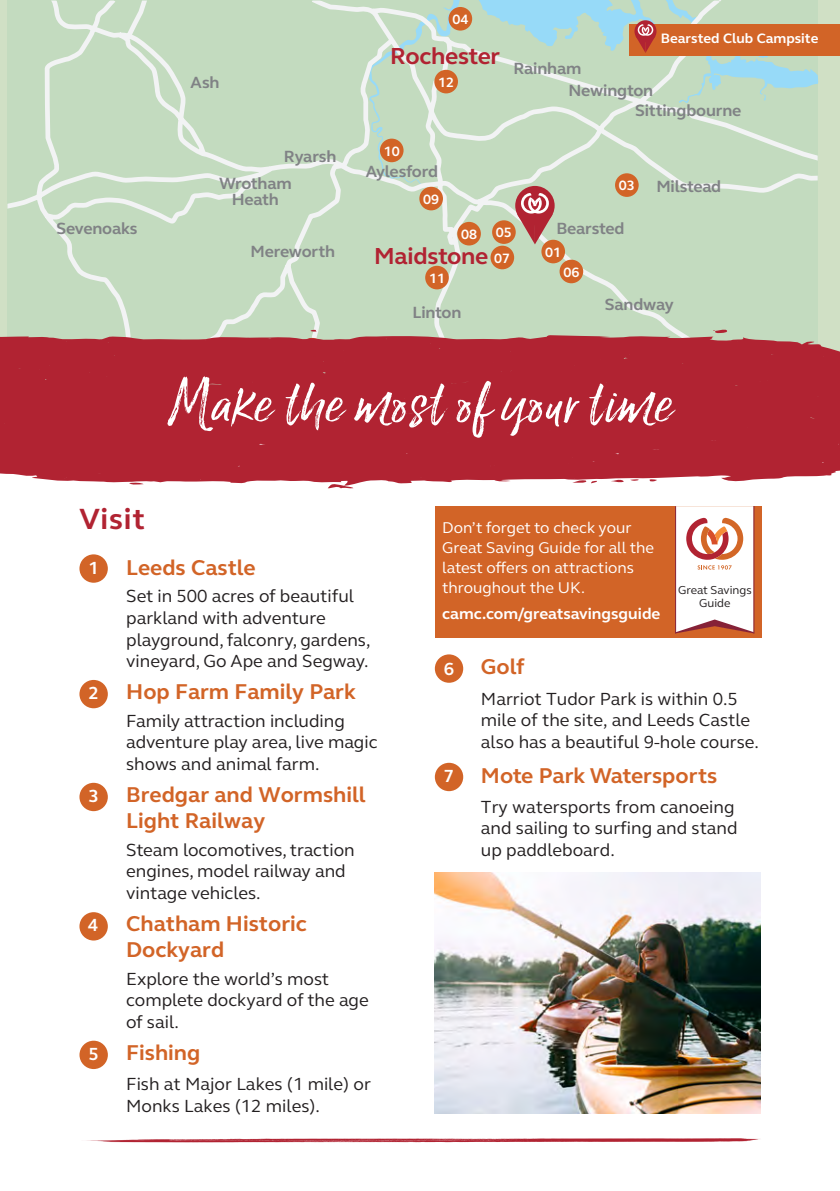
<style>
.page{position:relative;width:840px;height:1191px;background:#fff}
.page>*{position:absolute;margin:0;border:0;box-sizing:border-box;transform-origin:0 0}
.t1{font:68px "Lucky Fellas Win";letter-spacing:.025em;color:#fff}
.SL_Heading{font:700 30px "FS Elliot";letter-spacing:.025em;color:#b12332}
.t2{font:700 23.8px "FS Elliot";letter-spacing:-.01em;color:#b12332}
.SL_Attraction_Title{font:700 22px/26.4px "FS Elliot";color:#d26427}
.Body_copy{font:700 22px "FS Elliot";color:#d26427}
.SL_Attraction_Copy{font:18px/21.6px "FS Elliot";color:#231f20}
.Body_copy-2{font:18px/21.6px "FS Elliot";color:#231f20}
.SL_Attraction_Copy-2{font:700 18px "FS Elliot";color:#fff}
.t3{font:700 16.6px/16.6px "FS Elliot";letter-spacing:-.01em;color:#808285;text-align:center}
.t4{font:16px/20px "FS Elliot";color:#fff}
.t5{font:700 16px "FS Elliot";color:#fff}
.SL_Attraction_Title-2{font:700 14px "FS Elliot";color:#fff}
.t6{font:700 13.8px/25.4px "FS Elliot";color:#fff}
.t7{font:11.8px/13.4px "FS Elliot";color:#231f20;text-align:center}
</style>
<div class="page">
<div style="left:0;top:0;width:839px;height:435px;background:#d0e0c5"></div>
<svg style="left:7px;top:1px;width:810px;height:334px"></svg>
<div style="left:541px;top:240px;width:23px;height:23px;background:#d26427;border-radius:50%"></div>
<div style="left:614px;top:173px;width:24px;height:24px;background:#d26427;border-radius:50%"></div>
<div style="left:492px;top:220px;width:23px;height:24px;background:#d26427;border-radius:50%"></div>
<div style="left:490px;top:246px;width:24px;height:23px;background:#d26427;border-radius:50%"></div>
<div style="left:559px;top:260px;width:24px;height:23px;background:#d26427;border-radius:50%"></div>
<div style="left:457px;top:222px;width:23px;height:23px;background:#d26427;border-radius:50%"></div>
<div style="left:419px;top:187px;width:23px;height:23px;background:#d26427;border-radius:50%"></div>
<div style="left:448px;top:7px;width:24px;height:24px;background:#d26427;border-radius:50%"></div>
<div style="left:425px;top:266px;width:23px;height:23px;background:#d26427;border-radius:50%"></div>
<div style="left:434px;top:70px;width:23px;height:23px;background:#d26427;border-radius:50%"></div>
<div style="left:380px;top:139px;width:23px;height:23px;background:#d26427;border-radius:50%"></div>
<img style="left:434px;top:872px;width:326px;height:241px">
<div style="left:79px;top:680px;width:29px;height:28px;background:#d26427;border-radius:50%"></div>
<div style="left:79px;top:783px;width:29px;height:28px;background:#d26427;border-radius:50%"></div>
<div style="left:79px;top:912px;width:29px;height:28px;background:#d26427;border-radius:50%"></div>
<div style="left:79px;top:554px;width:29px;height:29px;background:#d26427;border-radius:50%"></div>
<div style="left:434px;top:654px;width:29px;height:29px;background:#d26427;border-radius:50%"></div>
<div style="left:434px;top:763px;width:29px;height:28px;background:#d26427;border-radius:50%"></div>
<div style="left:79px;top:1040px;width:29px;height:29px;background:#d26427;border-radius:50%"></div>
<svg style="left:86px;top:1138px;width:674px;height:5px"></svg>
<div style="left:629px;top:24px;width:210px;height:31px;background:#d26427"></div>
<svg style="left:478px;top:0;width:354px;height:103px"></svg>
<div style="left:515px;top:186px;width:39px;height:39px;background:#b12332;border-radius:50%"></div>
<svg style="left:517px;top:193px;width:35px;height:51px"></svg>
<svg style="left:710px;top:327px;width:16px;height:7px"></svg>
<div style="left:0;top:335px;width:839px;height:150px;background:#b12332"></div>
<svg style="left:310px;top:330px;width:8px;height:2px"></svg>
<svg style="left:610px;top:479px;width:13px;height:4px"></svg>
<svg style="left:648px;top:479px;width:8px;height:2px"></svg>
<svg style="left:629px;top:479px;width:10px;height:2px"></svg>
<svg style="left:572px;top:480px;width:25px;height:3px"></svg>
<svg style="left:129px;top:482px;width:15px;height:3px"></svg>
<svg style="left:327px;top:483px;width:26px;height:6px"></svg>
<div style="left:434px;top:506px;width:326px;height:131px;background:#d26427"></div>
<svg style="left:675px;top:506px;width:78px;height:127px;background:#f0d7d3"></svg>
<hr style="left:753px;top:506px;width:1px;height:127px;background:#862237">
<p class="t3" style="left:56px;top:220px;width:83px">Sevenoaks</p>
<p class="t6" style="left:452px;top:6px;width:17px">04</p>
<p class="t3" style="left:190px;top:73px;width:30px">Ash</p>
<p class="t2" style="left:390px;top:40px;width:111px">Rochester</p>
<p class="t6" style="left:438px;top:69px;width:17px">12</p>
<p class="SL_Attraction_Title-2" style="left:660px;top:29px;width:159px">Bearsted Club Campsite</p>
<p class="t3" style="left:513px;top:60px;width:69px">Rainham</p>
<p class="t3" style="left:568px;top:81px;width:86px">Newington</p>
<p class="t3" style="left:634px;top:102px;width:108px">Sittingbourne</p>
<p class="t3" style="left:284px;top:148px;width:54px">Ryarsh</p>
<p class="t3" style="left:219px;top:174px;width:74px">Wrotham<br>Heath</p>
<p class="t6" style="left:383px;top:138px;width:17px">10</p>
<p class="t3" style="left:365px;top:163px;width:74px">Aylesford</p>
<p class="t6" style="left:423px;top:186px;width:17px">09</p>
<p class="t6" style="left:618px;top:173px;width:17px">03</p>
<p class="t3" style="left:656px;top:178px;width:66px">Milstead</p>
<p class="t3" style="left:250px;top:243px;width:86px">Mereworth</p>
<p class="t6" style="left:494px;top:220px;width:19px">05<br>07</p>
<p class="t6" style="left:461px;top:221px;width:17px">08</p>
<p class="t2" style="left:374px;top:240px;width:115px">Maidstone</p>
<p class="t3" style="left:556px;top:219px;width:70px">Bearsted</p>
<p class="t6" style="left:545px;top:239px;width:17px">01</p>
<p class="t6" style="left:429px;top:265px;width:17px">11</p>
<p class="t6" style="left:563px;top:259px;width:17px">06</p>
<p class="t3" style="left:412px;top:303px;width:50px">Linton</p>
<p class="t3" style="left:604px;top:296px;width:70px">Sandway</p>
<p class="t1" style="left:168px;top:360px;width:504px">Make the most of your time</p>
<p class="SL_Heading" style="left:79px;top:498px;width:67px">Visit</p>
<p class="SL_Attraction_Title" style="left:126px;top:554px;width:131px">Leeds Castle</p>
<p class="SL_Attraction_Copy" style="left:126px;top:585px;width:246px">Set in 500 acres of beautiful parkland with adventure playground, falconry, gardens, vineyard, Go Ape and Segway.</p>
<p class="SL_Attraction_Title" style="left:126px;top:678px;width:231px">Hop Farm Family Park</p>
<p class="SL_Attraction_Copy" style="left:126px;top:709px;width:253px">Family attraction including adventure play area, live magic shows and animal farm.</p>
<p class="SL_Attraction_Title" style="left:126px;top:781px;width:241px">Bredgar and Wormshill<br>Light Railway</p>
<p class="SL_Attraction_Copy" style="left:126px;top:838px;width:230px">Steam locomotives, traction engines, model railway and vintage vehicles.</p>
<p class="SL_Attraction_Title" style="left:126px;top:910px;width:182px">Chatham Historic<br>Dockyard</p>
<p class="SL_Attraction_Copy" style="left:126px;top:967px;width:244px">Explore the world’s most complete dockyard of the age of sail.</p>
<p class="Body_copy" style="left:126px;top:1037px;width:76px">Fishing</p>
<p class="Body_copy-2" style="left:126px;top:1072px;width:246px">Fish at Major Lakes (1 mile) or<br>Monks Lakes (12 miles).</p>
<p class="SL_Attraction_Copy-2" style="left:88px;top:556px;width:12px">1</p>
<p class="SL_Attraction_Copy-2" style="left:88px;top:681px;width:12px">2</p>
<p class="SL_Attraction_Copy-2" style="left:88px;top:784px;width:12px">3</p>
<p class="SL_Attraction_Copy-2" style="left:88px;top:913px;width:12px">4</p>
<p class="SL_Attraction_Copy-2" style="left:88px;top:1041px;width:12px">5</p>
<p class="t4" style="left:442px;top:517px;width:213px">Don’t forget to check your<br>Great Saving Guide for all the latest offers on attractions throughout the UK.</p>
<p class="t5" style="left:442px;top:602px;width:220px">camc.com/greatsavingsguide</p>
<p class="t7" style="left:677px;top:582px;width:75px">Great Savings<br>Guide</p>
<p class="SL_Attraction_Copy-2" style="left:443px;top:656px;width:12px">6</p>
<p class="SL_Attraction_Copy-2" style="left:443px;top:764px;width:12px">7</p>
<p class="Body_copy" style="left:480px;top:652px;width:45px">Golf</p>
<p class="Body_copy-2" style="left:480px;top:687px;width:279px">Marriot Tudor Park is within 0.5 mile of the site, and Leeds Castle also has a beautiful 9-hole course.</p>
<p class="Body_copy" style="left:480px;top:760px;width:238px">Mote Park Watersports</p>
<p class="Body_copy-2" style="left:480px;top:795px;width:258px">Try watersports from canoeing and sailing to surfing and stand up paddleboard.</p>
</div>
